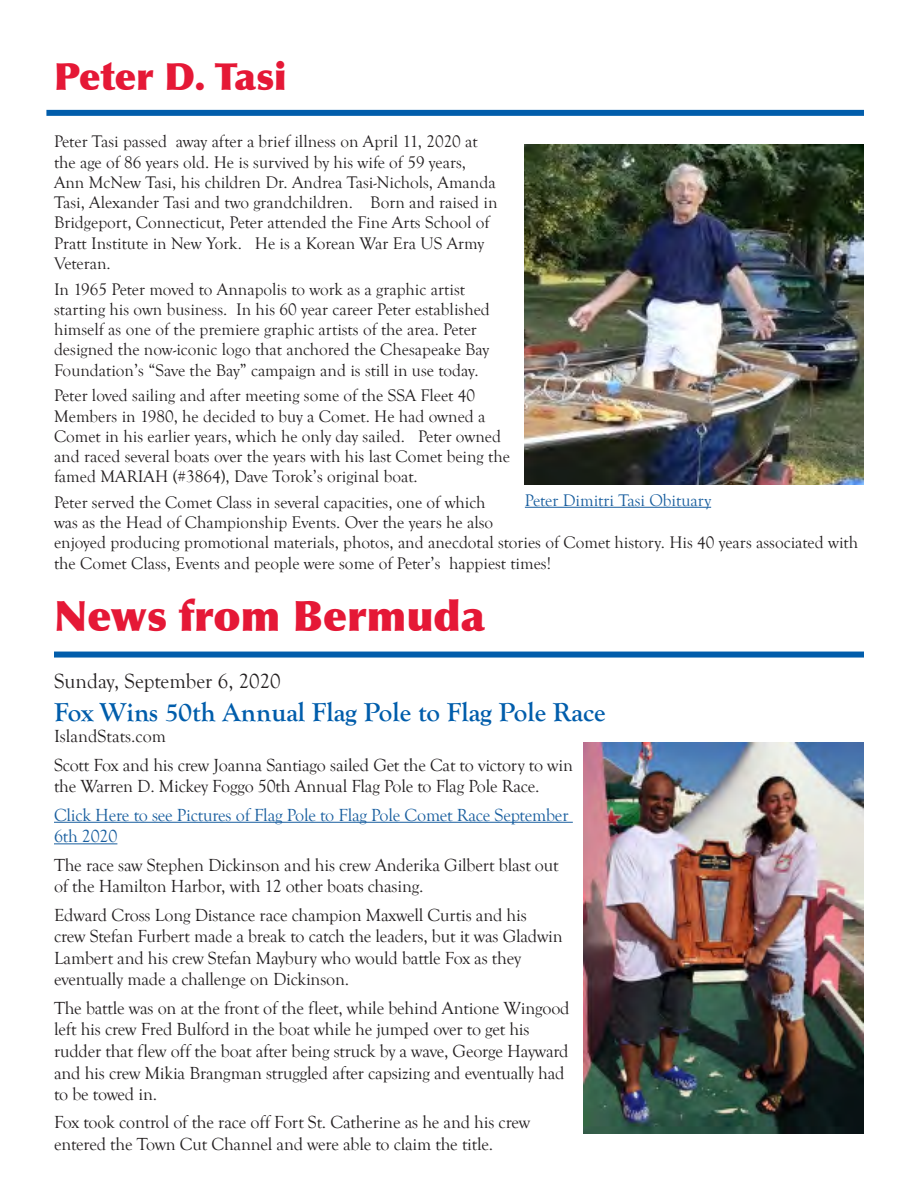
<style>
.page{position:relative;width:918px;height:1188px;background:#fff}
.page>*{position:absolute;margin:0;border:0;box-sizing:border-box;transform-origin:0 0}
.t1{font:900 42px "Optima";color:#e51836}
.t2{font:900 37.5px "Optima";color:#e51836}
.t3{font:700 27px "Goudy Old Style T";color:#015dab}
.t4{font:21px "Goudy Old Style T";color:#231f20}
.t5{font:18px/21.6px "Goudy Old Style T";letter-spacing:-.01em;color:#231f20}
.t6{font:18px/21.6px "Goudy Old Style T";letter-spacing:-.01em;color:#175d9e}
.t7{font:17.25px/20.2px "Goudy Old Style T";color:#231f20}
.t8{font:17.25px "Goudy Old Style T";color:#175d9e}
</style>
<div class="page">
<div style="left:46px;top:110px;width:818px;height:6px;background:#015dab"></div>
<img style="left:524px;top:145px;width:340px;height:339px">
<div style="left:54px;top:652px;width:810px;height:6px;background:#015dab"></div>
<hr style="left:54px;top:822px;width:519px;height:1px;background:#175d9e">
<hr style="left:54px;top:844px;width:63px;height:1px;background:#175d9e">
<img style="left:584px;top:742px;width:280px;height:392px">
<hr style="left:525px;top:507px;width:186px;height:1px;background:#175d9e">
<p class="t2" style="left:54px;top:54px;width:234px">Peter D. Tasi</p>
<p class="t7" style="left:54px;top:132px;width:445px">Peter Tasi passed away after a brief illness on April 11, 2020 at the age of 86 years old. He is survived by his wife of 59 years, Ann McNew Tasi, his children Dr. Andrea Tasi-Nichols, Amanda Tasi, Alexander Tasi and two grandchildren. Born and raised in Bridgeport, Connecticut, Peter attended the Fine Arts School of Pratt Institute in New York. He is a Korean War Era US Army Veteran.</p>
<p class="t7" style="left:54px;top:279px;width:437px">In 1965 Peter moved to Annapolis to work as a graphic artist starting his own business. In his 60 year career Peter established himself as one of the premiere graphic artists of the area. Peter designed the now-iconic logo that anchored the Chesapeake Bay Foundation’s “Save the Bay” campaign and is still in use today.</p>
<p class="t7" style="left:54px;top:386px;width:457px">Peter loved sailing and after meeting some of the SSA Fleet 40<br>Members in 1980, he decided to buy a Comet. He had owned a Comet in his earlier years, which he only day sailed. Peter owned and raced several boats over the years with his last Comet being the famed MARIAH (#3864), Dave Torok’s original boat.</p>
<p class="t7" style="left:54px;top:493px;width:806px">Peter served the Comet Class in several capacities, one of which<br>was as the Head of Championship Events. Over the years he also<br>enjoyed producing promotional materials, photos, and anecdotal stories of Comet history. His 40 years associated with the Comet Class, Events and people were some of Peter’s happiest times!</p>
<p class="t1" style="left:54px;top:591px;width:432px">News from Bermuda</p>
<p class="t8" style="left:525px;top:491px;width:188px">Peter Dimitri Tasi Obituary</p>
<p class="t4" style="left:54px;top:670px;width:228px">Sunday, September 6, 2020</p>
<p class="t3" style="left:54px;top:697px;width:553px">Fox Wins 50th Annual Flag Pole to Flag Pole Race</p>
<p class="t5" style="left:54px;top:726px;width:114px">IslandStats.com</p>
<p class="t5" style="left:54px;top:754px;width:520px">Scott Fox and his crew Joanna Santiago sailed Get the Cat to victory to win the Warren D. Mickey Foggo 50th Annual Flag Pole to Flag Pole Race.</p>
<p class="t6" style="left:54px;top:804px;width:516px">Click Here to see Pictures of Flag Pole to Flag Pole Comet Race September<br>6th 2020</p>
<p class="t5" style="left:54px;top:854px;width:506px">The race saw Stephen Dickinson and his crew Anderika Gilbert blast out of the Hamilton Harbor, with 12 other boats chasing.</p>
<p class="t5" style="left:54px;top:904px;width:510px">Edward Cross Long Distance race champion Maxwell Curtis and his crew Stefan Furbert made a break to catch the leaders, but it was Gladwin Lambert and his crew Stefan Maybury who would battle Fox as they eventually made a challenge on Dickinson.</p>
<p class="t5" style="left:54px;top:997px;width:517px">The battle was on at the front of the fleet, while behind Antione Wingood left his crew Fred Bulford in the boat while he jumped over to get his rudder that flew off the boat after being struck by a wave, George Hayward and his crew Mikia Brangman struggled after capsizing and eventually had to be towed in.</p>
<p class="t5" style="left:54px;top:1112px;width:478px">Fox took control of the race off Fort St. Catherine as he and his crew entered the Town Cut Channel and were able to claim the title.</p>
</div>
